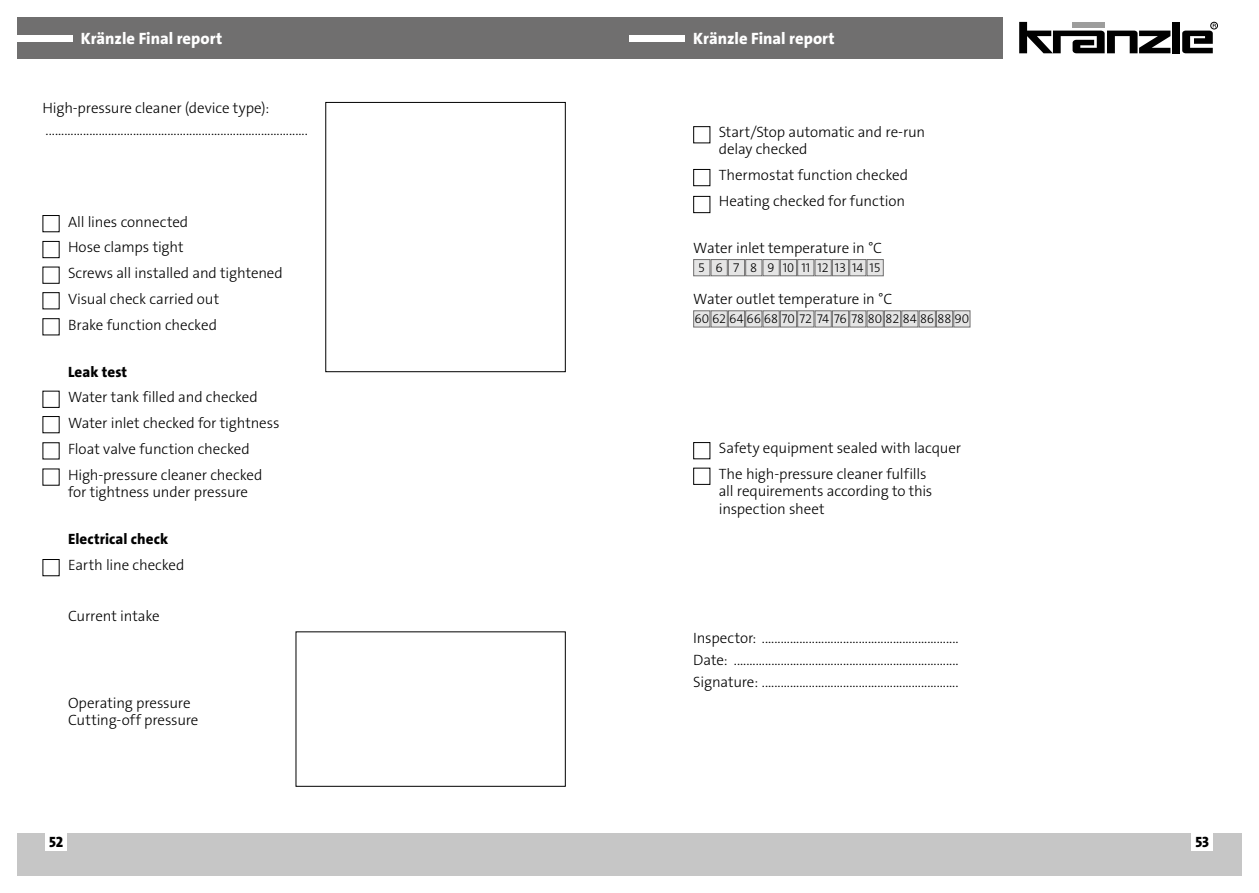
<style>
.page{position:relative;width:1259px;height:893px;background:#fff}
.page>*{position:absolute;margin:0;border:0;box-sizing:border-box;transform-origin:0 0}
.t1{font:16.5px "The Sans LP8 Ex Bld";color:#fff}
.t2{font:15px/25.8px "The Sans LP3 Lig";letter-spacing:-.01em;color:#000}
.t3{font:15px "The Sans LP8 Ex Bld";letter-spacing:.005em;color:#000}
.t4{font:12.75px "The Sans LP3 Lig";color:#000}
</style>
<div class="page">
<div style="left:629px;top:833px;width:613px;height:43px;background:#c6c6c6"></div>
<div style="left:17px;top:833px;width:612px;height:43px;background:#c6c6c6"></div>
<div style="left:1191px;top:833px;width:22px;height:18px;background:#fff"></div>
<div style="left:46px;top:833px;width:21px;height:18px;background:#fff"></div>
<div style="left:17px;top:17px;width:985px;height:41px;background:#706f6f"></div>
<div style="left:17px;top:35px;width:55px;height:6px;background:#fff"></div>
<div style="left:629px;top:35px;width:56px;height:6px;background:#fff"></div>
<svg style="left:1019px;top:22px;width:151px;height:31px"></svg>
<div style="left:1172px;top:22px;width:7px;height:31px;background:#000"></div>
<div style="left:1210px;top:22px;width:7px;height:7px;border:1px solid #000;border-radius:50%"></div>
<svg style="left:1182px;top:24px;width:34px;height:29px"></svg>
<div style="left:325px;top:102px;width:241px;height:270px;border:1px solid #000"></div>
<div style="left:296px;top:631px;width:270px;height:156px;border:1px solid #000"></div>
<div style="left:693px;top:126px;width:17px;height:17px;border:1px solid #000"></div>
<div style="left:693px;top:169px;width:17px;height:17px;border:1px solid #000"></div>
<div style="left:693px;top:196px;width:17px;height:17px;border:1px solid #000"></div>
<div style="left:693px;top:310px;width:17px;height:17px;background:#e5e5e5;border:1px solid #706f6f"></div>
<div style="left:710px;top:310px;width:17px;height:17px;background:#e5e5e5;border:1px solid #706f6f"></div>
<div style="left:728px;top:310px;width:17px;height:17px;background:#e5e5e5;border:1px solid #706f6f"></div>
<div style="left:745px;top:310px;width:17px;height:17px;background:#e5e5e5;border:1px solid #706f6f"></div>
<div style="left:762px;top:310px;width:17px;height:17px;background:#e5e5e5;border:1px solid #706f6f"></div>
<div style="left:780px;top:310px;width:17px;height:17px;background:#e5e5e5;border:1px solid #706f6f"></div>
<div style="left:797px;top:310px;width:17px;height:17px;background:#e5e5e5;border:1px solid #706f6f"></div>
<div style="left:814px;top:310px;width:17px;height:17px;background:#e5e5e5;border:1px solid #706f6f"></div>
<div style="left:832px;top:310px;width:17px;height:17px;background:#e5e5e5;border:1px solid #706f6f"></div>
<div style="left:849px;top:310px;width:17px;height:17px;background:#e5e5e5;border:1px solid #706f6f"></div>
<div style="left:866px;top:310px;width:17px;height:17px;background:#e5e5e5;border:1px solid #706f6f"></div>
<div style="left:884px;top:310px;width:17px;height:17px;background:#e5e5e5;border:1px solid #706f6f"></div>
<div style="left:901px;top:310px;width:17px;height:17px;background:#e5e5e5;border:1px solid #706f6f"></div>
<div style="left:918px;top:310px;width:17px;height:17px;background:#e5e5e5;border:1px solid #706f6f"></div>
<div style="left:936px;top:310px;width:17px;height:17px;background:#e5e5e5;border:1px solid #706f6f"></div>
<div style="left:953px;top:310px;width:17px;height:17px;background:#e5e5e5;border:1px solid #706f6f"></div>
<div style="left:693px;top:259px;width:17px;height:17px;background:#e5e5e5;border:1px solid #706f6f"></div>
<div style="left:710px;top:259px;width:17px;height:17px;background:#e5e5e5;border:1px solid #706f6f"></div>
<div style="left:728px;top:259px;width:17px;height:17px;background:#e5e5e5;border:1px solid #706f6f"></div>
<div style="left:745px;top:259px;width:17px;height:17px;background:#e5e5e5;border:1px solid #706f6f"></div>
<div style="left:762px;top:259px;width:17px;height:17px;background:#e5e5e5;border:1px solid #706f6f"></div>
<div style="left:780px;top:259px;width:17px;height:17px;background:#e5e5e5;border:1px solid #706f6f"></div>
<div style="left:797px;top:259px;width:17px;height:17px;background:#e5e5e5;border:1px solid #706f6f"></div>
<div style="left:814px;top:259px;width:17px;height:17px;background:#e5e5e5;border:1px solid #706f6f"></div>
<div style="left:832px;top:259px;width:17px;height:17px;background:#e5e5e5;border:1px solid #706f6f"></div>
<div style="left:849px;top:259px;width:17px;height:17px;background:#e5e5e5;border:1px solid #706f6f"></div>
<div style="left:866px;top:259px;width:17px;height:17px;background:#e5e5e5;border:1px solid #706f6f"></div>
<div style="left:43px;top:241px;width:17px;height:17px;border:1px solid #000"></div>
<div style="left:693px;top:442px;width:17px;height:17px;border:1px solid #000"></div>
<div style="left:693px;top:468px;width:17px;height:17px;border:1px solid #000"></div>
<p class="t1" style="left:81px;top:28px;width:143px">Kränzle Final report</p>
<p class="t1" style="left:693px;top:28px;width:143px">Kränzle Final report</p>
<p class="t2" style="left:43px;top:97px;width:267px;line-height:22.2px">High-pressure cleaner (device type): ....................................................................................</p>
<p class="t2" style="left:68px;top:209px;width:216px">All lines connected<br>Hose clamps tight<br>Screws all installed and tightened<br>Visual check carried out<br>Brake function checked</p>
<p class="t3" style="left:68px;top:362px;width:61px">Leak test</p>
<p class="t2" style="left:68px;top:384px;width:213px">Water tank filled and checked<br>Water inlet checked for tightness<br>Float valve function checked<br>High-pressure cleaner checked</p>
<p class="t2" style="left:68px;top:479px;width:182px">for tightness under pressure</p>
<p class="t3" style="left:68px;top:529px;width:102px">Electrical check</p>
<p class="t2" style="left:68px;top:552px;width:118px">Earth line checked</p>
<p class="t2" style="left:68px;top:603px;width:93px">Current intake</p>
<p class="t2" style="left:68px;top:694px;width:132px;line-height:17.2px">Operating pressure<br>Cutting-off pressure</p>
<p class="t2" style="left:719px;top:124px;width:208px;line-height:17.2px">Start/Stop automatic and re-run delay checked</p>
<p class="t2" style="left:719px;top:162px;width:191px">Thermostat function checked<br>Heating checked for function</p>
<p class="t2" style="left:693px;top:235px;width:190px">Water inlet temperature in °C</p>
<p class="t2" style="left:693px;top:286px;width:201px">Water outlet temperature in °C</p>
<p class="t4" style="left:698px;top:260px;width:184px">5 6 7 8 9 101112131415</p>
<p class="t4" style="left:694px;top:311px;width:276px">60 62 64 66 68 70 72 74 76 78 80 82 84 86 88 90</p>
<p class="t2" style="left:719px;top:435px;width:244px">Safety equipment sealed with lacquer<br>The high-pressure cleaner fulfills</p>
<p class="t2" style="left:719px;top:483px;width:215px;line-height:17.2px">all requirements according to this inspection sheet</p>
<p class="t2" style="left:693px;top:626px;width:267px;line-height:22.2px;text-align:justify">Inspector: ...............................................................<br>Date: ........................................................................<br>Signature: ...............................................................</p>
<p class="t3" style="left:49px;top:832px;width:16px">52</p>
<p class="t3" style="left:1195px;top:832px;width:15px">53</p>
</div>
